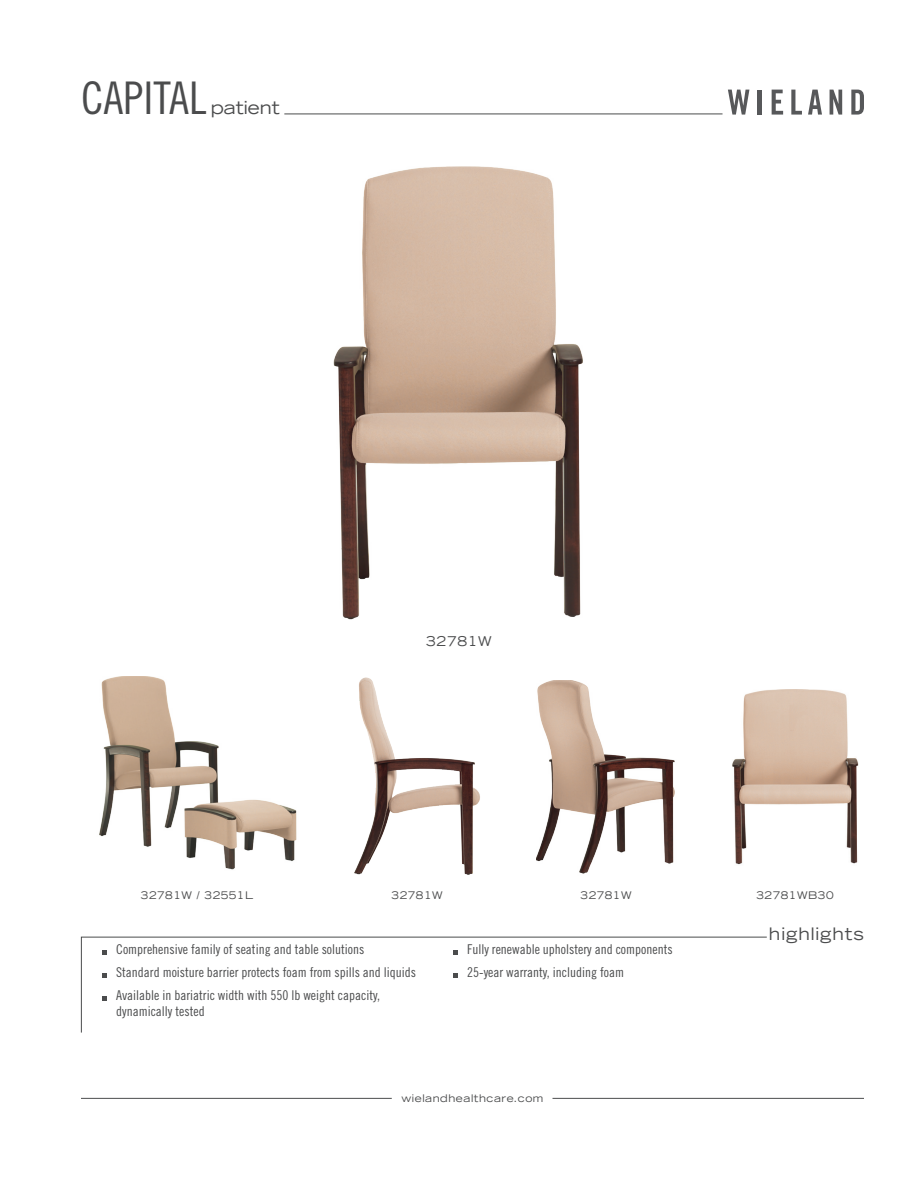
<style>
.page{position:relative;width:918px;height:1188px;background:#fff}
.page>*{position:absolute;margin:0;border:0;box-sizing:border-box;transform-origin:0 0}
.t1{font:45px "Trade Gothic LT Std Cn 18";color:#4b4c4d}
.t2{font:expanded 18px "Trade Gothic LT Std";color:#4b4c4d}
.Subhead{font:expanded 17.25px "Trade Gothic LT Std";letter-spacing:.05em;color:#4b4c4d}
.t3{font:13.5px/16.2px "Trade Gothic LT Std Cn 18";color:#4b4c4d}
.product_number{font:expanded 13.5px "Trade Gothic LT Std";letter-spacing:.05em;color:#4b4c4d}
.product_number-2{font:expanded 10.5px "Trade Gothic LT Std";letter-spacing:.05em;color:#4b4c4d}
</style>
<div class="page">
<hr style="left:81px;top:1098px;width:311px;height:1px;background:#4b4c4d">
<hr style="left:553px;top:1098px;width:311px;height:1px;background:#4b4c4d">
<svg style="left:81px;top:936px;width:686px;height:97px"></svg>
<img style="left:333px;top:166px;width:250px;height:454px">
<hr style="left:284px;top:114px;width:439px;height:1px;background:#4b4c4d">
<svg style="left:728px;top:90px;width:21px;height:25px"></svg>
<hr style="left:758px;top:90px;width:4px;height:25px;background:#57585a">
<svg style="left:772px;top:90px;width:11px;height:25px"></svg>
<svg style="left:791px;top:90px;width:11px;height:25px"></svg>
<svg style="left:808px;top:90px;width:14px;height:25px"></svg>
<svg style="left:830px;top:90px;width:12px;height:25px"></svg>
<svg style="left:851px;top:90px;width:13px;height:25px"></svg>
<svg style="left:103px;top:950px;width:4px;height:4px"></svg>
<svg style="left:103px;top:973px;width:4px;height:4px"></svg>
<svg style="left:103px;top:996px;width:4px;height:4px"></svg>
<svg style="left:454px;top:950px;width:4px;height:4px"></svg>
<svg style="left:454px;top:973px;width:4px;height:4px"></svg>
<img style="left:99px;top:676px;width:198px;height:194px">
<img style="left:732px;top:689px;width:127px;height:176px">
<img style="left:536px;top:680px;width:139px;height:194px">
<img style="left:354px;top:677px;width:126px;height:198px">
<p class="t1" style="left:81px;top:71px;width:127px">CAPITAL</p>
<p class="t2" style="left:211px;top:95px;width:71px">patient</p>
<p class="product_number" style="left:426px;top:632px;width:67px">32781W</p>
<p class="product_number-2" style="left:141px;top:888px;width:114px">32781W / 32551L</p>
<p class="product_number-2" style="left:392px;top:888px;width:53px">32781W</p>
<p class="product_number-2" style="left:581px;top:888px;width:53px">32781W</p>
<p class="product_number-2" style="left:756px;top:888px;width:79px">32781WB30</p>
<p class="t3" style="left:116px;top:941px;width:250px">Comprehensive family of seating and table solutions</p>
<p class="t3" style="left:116px;top:964px;width:301px">Standard moisture barrier protects foam from spills and liquids</p>
<p class="t3" style="left:116px;top:987px;width:265px">Available in bariatric width with 550 lb weight capacity, dynamically tested</p>
<p class="t3" style="left:467px;top:941px;width:207px">Fully renewable upholstery and components</p>
<p class="t3" style="left:467px;top:964px;width:158px">25-year warranty, including foam</p>
<p class="product_number-2" style="left:402px;top:1091px;width:143px">wielandhealthcare.com</p>
<p class="Subhead" style="left:769px;top:922px;width:97px">highlights</p>
</div>
